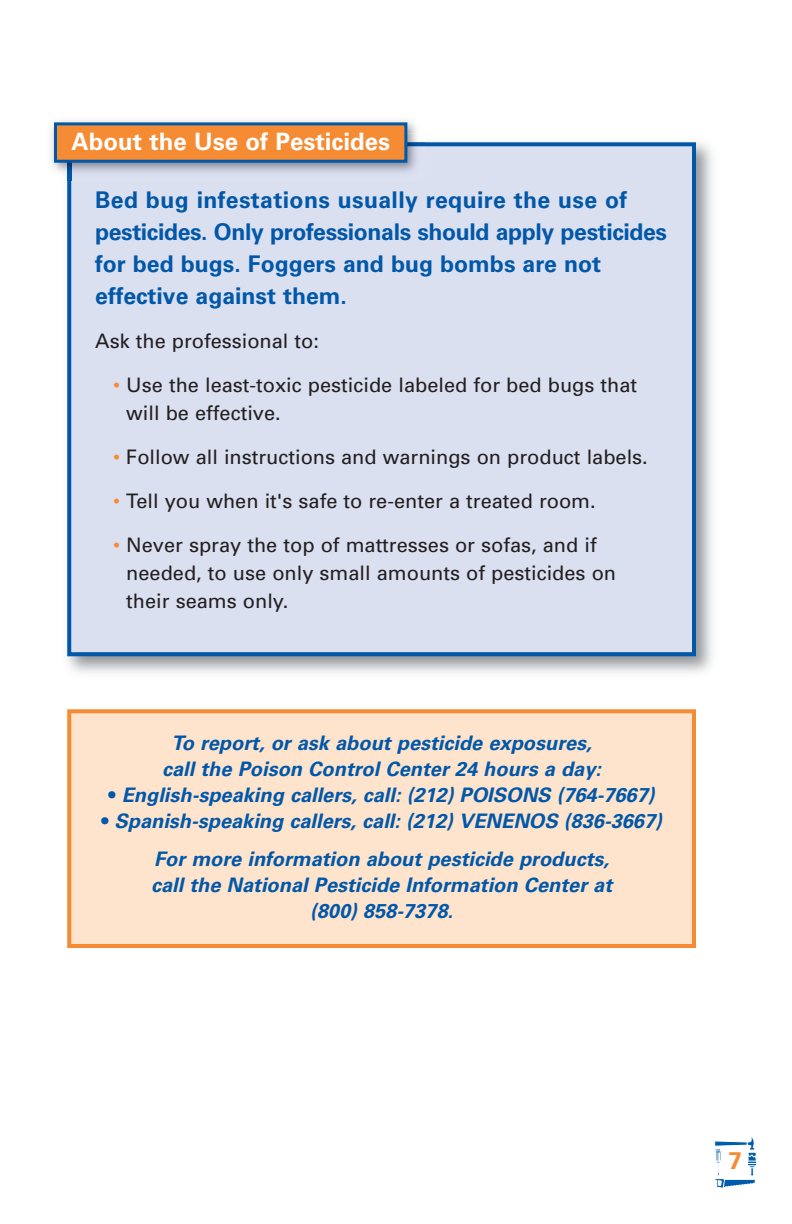
<style>
.page{position:relative;width:792px;height:1224px;background:#fff}
.page>*{position:absolute;margin:0;border:0;box-sizing:border-box;transform-origin:0 0}
.t1{font:700 24px "Univers";color:#fff}
.t2{font:700 24px "Univers";color:#f58b32}
.t3{font:700 23px/32px "Univers";color:#0157a8}
.t4{font:italic 700 20px/26px "Univers";color:#0157a8;text-align:center}
.t5{font:20px/28px "Univers";color:#231f20}
.s1{color:#f58b32}
.s2{font-style:normal}
</style>
<div class="page">
<svg style="left:714px;top:1137px;width:43px;height:52px"></svg>
<div style="left:71px;top:713px;width:621px;height:231px;background:#fee4cd"></div>
<div style="left:67px;top:709px;width:629px;height:239px;border:4px solid #f58b32"></div>
<div style="left:71px;top:146px;width:621px;height:506px;background:#dbe0f1"></div>
<div style="left:67px;top:142px;width:629px;height:514px;border:4px solid #0157a8"></div>
<img style="left:51px;top:120px;width:375px;height:61px">
<div style="left:57px;top:125px;width:347px;height:35px;background:#f58b32"></div>
<div style="left:54px;top:122px;width:353px;height:41px;border:3px solid #0157a8"></div>
<p class="t1" style="left:72px;top:133px;width:320px">About the Use of Pesticides</p>
<p class="t3" style="left:95px;top:185px;width:573px">Bed bug infestations usually require the use of pesticides. Only professionals should apply pesticides for bed bugs. Foggers and bug bombs are not effective against them.</p>
<p class="t5" style="left:95px;top:329px;width:225px">Ask the professional to:</p>
<p class="t5" style="left:126px;top:373px;width:513px;text-indent:-13px"><span class="s1">•</span> Use the least-toxic pesticide labeled for bed bugs that will be effective.</p>
<p class="t5" style="left:113px;top:445px;width:536px"><span class="s1">•</span> Follow all instructions and warnings on product labels.</p>
<p class="t5" style="left:113px;top:489px;width:484px"><span class="s1">•</span> Tell you when it's safe to re-enter a treated room.</p>
<p class="t5" style="left:126px;top:533px;width:491px;text-indent:-13px"><span class="s1">•</span> Never spray the top of mattresses or sofas, and if needed, to use only small amounts of pesticides on their seams only.</p>
<p class="t4" style="left:162px;top:732px;width:440px">To report, or ask about pesticide exposures, call the Poison Control Center 24 hours a day:</p>
<p class="t4" style="left:109px;top:784px;width:547px"><span class="s2">•</span> English-speaking callers, call: (212) POISONS (764-7667)</p>
<p class="t4" style="left:101px;top:804px;width:562px;line-height:37.6px"><span class="s2">•</span> Spanish-speaking callers, call: (212) VENENOS (836-3667)<br>For more information about pesticide products,</p>
<p class="t4" style="left:151px;top:873px;width:463px">call the National Pesticide Information Center at (800) 858-7378.</p>
<p class="t2" style="left:729px;top:1152px;width:15px">7</p>
</div>
